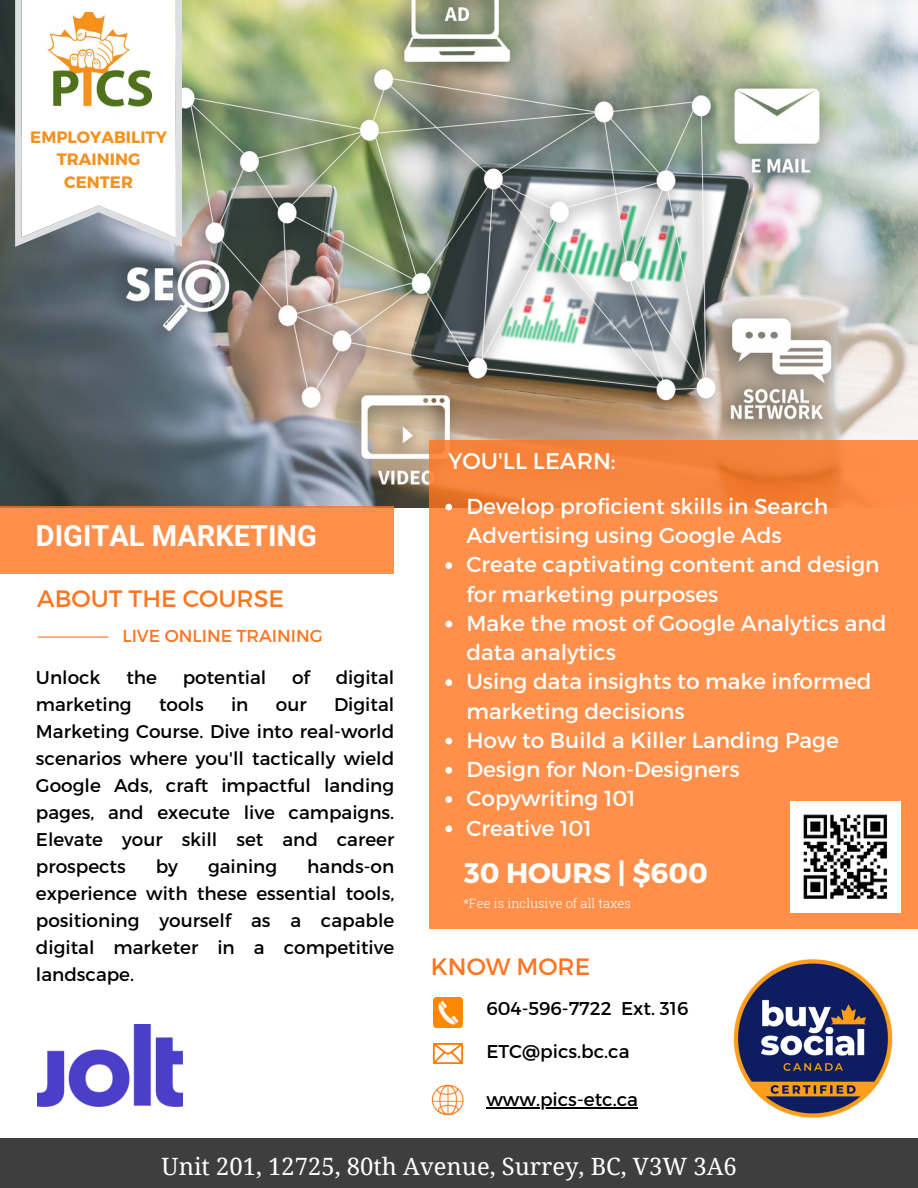
<style>
.page{position:relative;width:918px;height:1188px;background:#fff}
.page>*{position:absolute;margin:0;border:0;box-sizing:border-box;transform-origin:0 0}
.t1{font:700 28.95px "Roboto";color:#fff}
.t2{font:700 28.2px "Montserrat";color:#fff}
.t3{font:23.85px "Noto Serif";color:#fff}
.t4{font:23.7px "Montserrat";color:#ff7520}
.t5{font:22.65px "Montserrat";color:#fff}
.t6{font:21.6px/29.2px "Montserrat";color:#fff}
.t7{font:18.45px/27px "Montserrat";color:#000;text-align:justify}
.t8{font:17.4px "Montserrat";color:#ff7520}
.t9{font:700 16.5px "Montserrat";color:#f4911f}
.t10{font:300 12.9px "Roboto Slab";color:#fff}
</style>
<div class="page">
<img style="left:0;top:0;width:918px;height:508px">
<svg style="left:430px;top:440px;width:488px;height:488px;background:#fd8e49"></svg>
<div style="left:0;top:1138px;width:918px;height:50px;background:#3e3e3e"></div>
<svg style="left:445px;top:504px;width:7px;height:6px"></svg>
<svg style="left:445px;top:562px;width:7px;height:7px"></svg>
<svg style="left:445px;top:621px;width:7px;height:6px"></svg>
<svg style="left:445px;top:679px;width:7px;height:7px"></svg>
<svg style="left:445px;top:738px;width:7px;height:6px"></svg>
<svg style="left:445px;top:767px;width:7px;height:7px"></svg>
<svg style="left:445px;top:796px;width:7px;height:7px"></svg>
<svg style="left:445px;top:825px;width:7px;height:7px"></svg>
<img style="left:790px;top:802px;width:110px;height:110px">
<img style="left:433px;top:998px;width:29px;height:29px">
<img style="left:431px;top:1084px;width:33px;height:32px">
<img style="left:433px;top:1043px;width:29px;height:21px">
<hr style="left:38px;top:637px;width:71px;height:1px;background:#ff7520">
<div style="left:0;top:506px;width:394px;height:68px;background:#ff904c"></div>
<img style="left:733px;top:959px;width:160px;height:159px">
<img style="left:38px;top:1024px;width:145px;height:83px">
<hr style="left:486px;top:1107px;width:152px;height:1px;background:#000">
<svg style="left:15px;top:0;width:167px;height:247px"></svg>
<img style="left:46px;top:12px;width:105px;height:110px">
<p class="t9" style="left:30px;top:126px;width:138px">EMPLOYABILITY</p>
<p class="t9" style="left:57px;top:148px;width:85px">TRAINING</p>
<p class="t9" style="left:64px;top:171px;width:70px">CENTER</p>
<p class="t1" style="left:36px;top:519px;width:282px">DIGITAL MARKETING</p>
<p class="t4" style="left:37px;top:583px;width:248px">ABOUT THE COURSE</p>
<p class="t8" style="left:123px;top:624px;width:202px">LIVE ONLINE TRAINING</p>
<p class="t7" style="left:36px;top:663px;width:66px">Unlock</p>
<p class="t7" style="left:126px;top:663px;width:32px">the</p>
<p class="t7" style="left:183px;top:663px;width:85px">potential</p>
<p class="t7" style="left:292px;top:663px;width:19px">of</p>
<p class="t7" style="left:336px;top:663px;width:60px">digital</p>
<p class="t7" style="left:36px;top:690px;width:97px">marketing</p>
<p class="t7" style="left:159px;top:690px;width:46px">tools</p>
<p class="t7" style="left:231px;top:690px;width:19px">in</p>
<p class="t7" style="left:276px;top:690px;width:32px">our</p>
<p class="t7" style="left:36px;top:690px;width:360px;text-indent:298px">Digital Marketing Course. Dive into real-world scenarios where you'll tactically wield Google Ads, craft impactful landing pages, and execute live campaigns.<br>Elevate your skill set and career prospects</p>
<p class="t7" style="left:156px;top:852px;width:24px">by</p>
<p class="t7" style="left:208px;top:852px;width:71px">gaining</p>
<p class="t7" style="left:36px;top:852px;width:360px;text-indent:271px">hands-on experience with these essential tools, positioning yourself as a capable digital marketer in a competitive landscape.</p>
<p class="t5" style="left:448px;top:446px;width:169px">YOU'LL LEARN:</p>
<p class="t6" style="left:466px;top:490px;width:363px">Develop proficient skills in Search<br>Advertising using Google Ads</p>
<p class="t6" style="left:466px;top:549px;width:415px">Create captivating content and design for marketing purposes</p>
<p class="t6" style="left:466px;top:607px;width:422px">Make the most of Google Analytics and data analytics</p>
<p class="t6" style="left:466px;top:666px;width:407px">Using data insights to make informed marketing decisions</p>
<p class="t6" style="left:466px;top:724px;width:374px">How to Build a Killer Landing Page</p>
<p class="t6" style="left:466px;top:754px;width:275px">Design for Non-Designers</p>
<p class="t6" style="left:466px;top:783px;width:171px">Copywriting 101</p>
<p class="t6" style="left:466px;top:812px;width:127px">Creative 101</p>
<p class="t2" style="left:464px;top:854px;width:246px">30 HOURS | $600</p>
<p class="t10" style="left:463px;top:895px;width:169px">*Fee is inclusive of all taxes</p>
<p class="t4" style="left:431px;top:951px;width:161px">KNOW MORE</p>
<p class="t7" style="left:486px;top:994px;width:204px">604-596-7722 Ext. 316</p>
<p class="t7" style="left:486px;top:1037px;width:145px">ETC@pics.bc.ca</p>
<p class="t7" style="left:486px;top:1085px;width:153px">www.pics-etc.ca</p>
<p class="t3" style="left:162px;top:1149px;width:577px">Unit 201, 12725, 80th Avenue, Surrey, BC, V3W 3A6</p>
</div>
